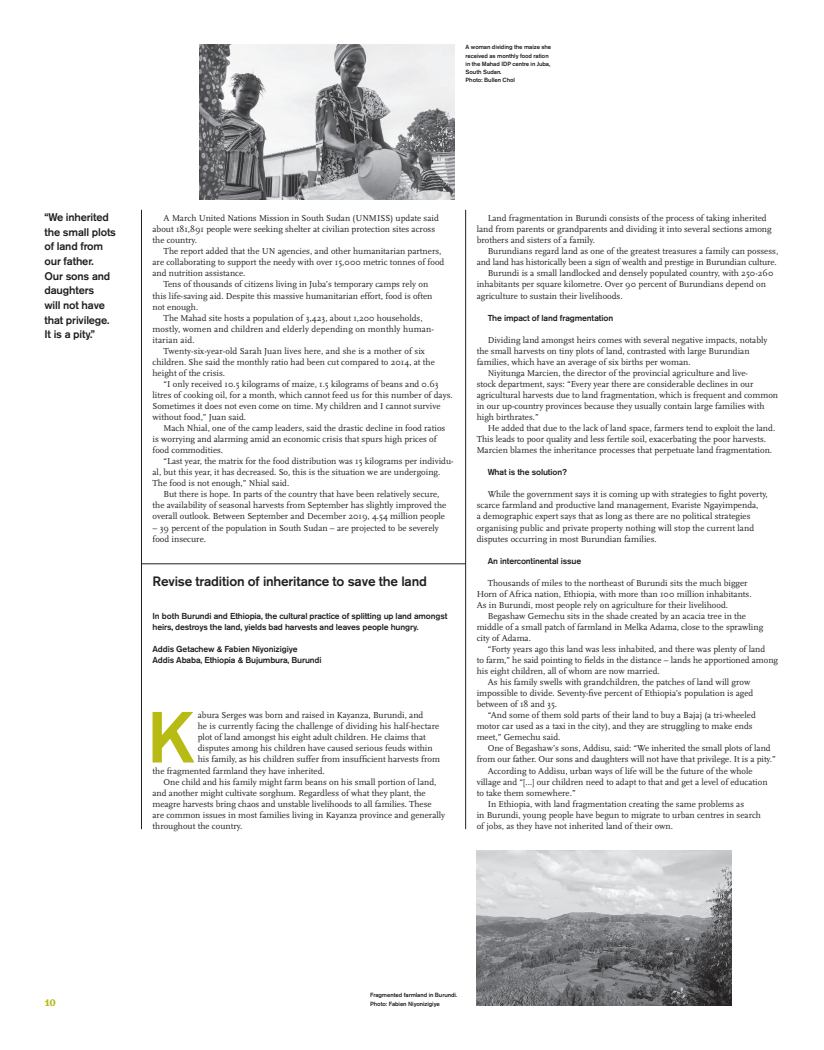
<style>
.page{position:relative;width:824px;height:1050px;background:#fff}
.page>*{position:absolute;margin:0;border:0;box-sizing:border-box;transform-origin:0 0}
.body_initial_ag{font:500 71.5px "Akzidenz Grotesk BE";color:#b8bb14}
.head_1{font:500 13.5px "Akzidenz Grotesk BE";letter-spacing:-.015em;color:#231f20}
.pullquote{font:500 11px/14.6px "Akzidenz Grotesk BE";letter-spacing:-.015em;color:#231f20}
.body{font:9px/11px "Scala";color:#231f20}
.body_initial_ag-2{font:9px "Scala";color:#231f20}
.t1{font:700 8.8px "Belizio";color:#b8bb14}
.subline{font:500 8.6px/11px "Akzidenz Grotesk BE";letter-spacing:-.015em;color:#231f20}
.byline{font:500 8.6px "Akzidenz Grotesk BE";letter-spacing:-.015em;color:#231f20}
.subhead{font:500 8.6px "Akzidenz Grotesk BE";letter-spacing:-.015em;color:#231f20}
.t2{font:500 6px/8.2px "Akzidenz Grotesk BE";letter-spacing:-.015em;color:#231f20}
</style>
<div class="page">
<img style="left:476px;top:850px;width:255px;height:155px">
<img style="left:199px;top:44px;width:255px;height:155px">
<hr style="left:465px;top:210px;width:1px;height:618px;background:#231f20">
<hr style="left:141px;top:210px;width:1px;height:618px;background:#231f20">
<hr style="left:141px;top:563px;width:324px;height:1px;background:#231f20">
<p class="t2" style="left:465px;top:43px;width:87px">A woman dividing the maize she received as monthly food ration in the Mahad IDP centre in Juba,<br>South Sudan.<br>Photo: Bullen Chol</p>
<p class="pullquote" style="left:44px;top:210px;width:73px">“We inherited the small plots of land from our father.<br>Our sons and daughters<br>will not have that privilege.<br>It is a pity.”</p>
<p class="body" style="left:152px;top:213px;width:288px;text-indent:11px">A March United Nations Mission in South Sudan (UNMISS) update said about 181,891 people were seeking shelter at civilian protection sites across the country.</p>
<p class="body" style="left:152px;top:246px;width:293px;text-indent:11px">The report added that the UN agencies, and other humanitarian partners, are collaborating to support the needy with over 15,000 metric tonnes of food and nutrition assistance.</p>
<p class="body" style="left:152px;top:279px;width:281px;text-indent:11px">Tens of thousands of citizens living in Juba’s temporary camps rely on this life-saving aid. Despite this massive humanitarian effort, food is often not enough.</p>
<p class="body" style="left:152px;top:312px;width:283px;text-indent:11px">The Mahad site hosts a population of 3,423, about 1,200 households, mostly, women and children and elderly depending on monthly human&shy;itarian aid.</p>
<p class="body" style="left:152px;top:345px;width:284px;text-indent:11px">Twenty-six-year-old Sarah Juan lives here, and she is a mother of six children. She said the monthly ratio had been cut compared to 2014, at the height of the crisis.</p>
<p class="body" style="left:152px;top:378px;width:302px;text-indent:11px">“I only received 10.5 kilograms of maize, 1.5 kilograms of beans and 0.63 litres of cooking oil, for a month, which cannot feed us for this number of days.<br>Sometimes it does not even come on time. My children and I cannot survive without food,” Juan said.</p>
<p class="body" style="left:152px;top:423px;width:294px;text-indent:11px">Mach Nhial, one of the camp leaders, said the drastic decline in food ratios is worrying and alarming amid an economic crisis that spurs high prices of food commodities.</p>
<p class="body" style="left:152px;top:456px;width:302px;text-indent:11px">“Last year, the matrix for the food distribution was 15 kilograms per individu&shy;al, but this year, it has decreased. So, this is the situation we are undergoing.<br>The food is not enough,” Nhial said.</p>
<p class="body" style="left:152px;top:489px;width:295px;text-align:center">But there is hope. In parts of the country that have been relatively secure,<br>the availability of seasonal harvests from September has slightly improved the overall outlook. Between September and December 2019, 4.54 million people</p>
<p class="body" style="left:152px;top:522px;width:288px">– 39 percent of the population in South Sudan – are projected to be severely food insecure.</p>
<p class="head_1" style="left:152px;top:572px;width:276px">Revise tradition of inheritance to save the land</p>
<p class="subline" style="left:152px;top:610px;width:296px">In both Burundi and Ethiopia, the cultural practice of splitting up land amongst heirs, destroys the land, yields bad harvests and leaves people hungry.</p>
<p class="byline" style="left:152px;top:643px;width:146px">Addis Getachew &amp; Fabien Niyonizigiye</p>
<p class="byline" style="left:152px;top:654px;width:171px">Addis Ababa, Ethiopia &amp; Bujumbura, Burundi</p>
<p class="body_initial_ag" style="left:147px;top:693px;width:49px">K</p>
<p class="body_initial_ag-2" style="left:198px;top:710px;width:227px">abura Serges was born and raised in Kayanza, Burundi, and</p>
<p class="body_initial_ag-2" style="left:198px;top:721px;width:243px">he is currently facing the challenge of dividing his half-hectare</p>
<p class="body_initial_ag-2" style="left:198px;top:732px;width:229px">plot of land amongst his eight adult children. He claims that</p>
<p class="body_initial_ag-2" style="left:198px;top:743px;width:236px">disputes among his children have caused serious feuds within</p>
<p class="body_initial_ag-2" style="left:198px;top:754px;width:244px">his family, as his children suffer from insufficient harvests from</p>
<p class="body_initial_ag-2" style="left:152px;top:765px;width:174px">the fragmented farmland they have inherited.</p>
<p class="body" style="left:152px;top:776px;width:294px;text-indent:11px">One child and his family might farm beans on his small portion of land, and another might cultivate sorghum. Regardless of what they plant, the meagre harvests bring chaos and unstable livelihoods to all families. These are common issues in most families living in Kayanza province and generally throughout the country.</p>
<p class="body" style="left:476px;top:213px;width:296px;text-indent:11px">Land fragmentation in Burundi consists of the process of taking inherited land from parents or grandparents and dividing it into several sections among brothers and sisters of a family.</p>
<p class="body" style="left:476px;top:246px;width:303px;text-align:right">Burundians regard land as one of the greatest treasures a family can possess, and land has historically been a sign of wealth and prestige in Burundian culture.</p>
<p class="body" style="left:476px;top:268px;width:298px;text-indent:11px">Burundi is a small landlocked and densely populated country, with 250-260 inhabitants per square kilometre. Over 90 percent of Burundians depend on agriculture to sustain their livelihoods.</p>
<p class="subhead" style="left:487px;top:312px;width:127px">The impact of land fragmentation</p>
<p class="body" style="left:476px;top:334px;width:292px;text-indent:11px">Dividing land amongst heirs comes with several negative impacts, notably the small harvests on tiny plots of land, contrasted with large Burundian families, which have an average of six births per woman.</p>
<p class="body" style="left:476px;top:367px;width:303px;text-indent:11px">Niyitunga Marcien, the director of the provincial agriculture and live-<br>stock department, says: “Every year there are considerable declines in our agricultural harvests due to land fragmentation, which is frequent and common in our up-country provinces because they usually contain large families with high birthrates.”</p>
<p class="body" style="left:476px;top:423px;width:300px;text-indent:11px">He added that due to the lack of land space, farmers tend to exploit the land.<br>This leads to poor quality and less fertile soil, exacerbating the poor harvests.<br>Marcien blames the inheritance processes that perpetuate land fragmentation.</p>
<p class="subhead" style="left:487px;top:467px;width:81px">What is the solution?</p>
<p class="body" style="left:476px;top:489px;width:292px;text-indent:11px">While the government says it is coming up with strategies to fight poverty, scarce farmland and productive land management, Evariste Ngayimpenda,<br>a demographic expert says that as long as there are no political strategies organising public and private property nothing will stop the current land disputes occurring in most Burundian families.</p>
<p class="subhead" style="left:487px;top:555px;width:95px">An intercontinental issue</p>
<p class="body" style="left:476px;top:577px;width:276px;text-indent:11px">Thousands of miles to the northeast of Burundi sits the much bigger<br>Horn of Africa nation, Ethiopia, with more than 100 million inhabitants.<br>As in Burundi, most people rely on agriculture for their livelihood.</p>
<p class="body" style="left:476px;top:610px;width:288px;text-indent:11px">Begashaw Gemechu sits in the shade created by an acacia tree in the middle of a small patch of farmland in Melka Adama, close to the sprawling city of Adama.</p>
<p class="body" style="left:476px;top:643px;width:303px;text-indent:11px">“Forty years ago this land was less inhabited, and there was plenty of land<br>to farm,” he said pointing to fields in the distance – lands he apportioned among his eight children, all of whom are now married.</p>
<p class="body" style="left:476px;top:677px;width:278px;text-indent:11px">As his family swells with grandchildren, the patches of land will grow impossible to divide. Seventy-five percent of Ethiopia’s population is aged between of 18 and 35.</p>
<p class="body" style="left:476px;top:710px;width:280px;text-indent:11px">“And some of them sold parts of their land to buy a Bajaj (a tri-wheeled motor car used as a taxi in the city), and they are struggling to make ends meet,” Gemechu said.</p>
<p class="body" style="left:476px;top:743px;width:300px;text-indent:11px">One of Begashaw’s sons, Addisu, said: “We inherited the small plots of land from our father. Our sons and daughters will not have that privilege. It is a pity.”</p>
<p class="body" style="left:476px;top:765px;width:292px;text-indent:11px">According to Addisu, urban ways of life will be the future of the whole village and “[…] our children need to adapt to that and get a level of education to take them somewhere.”</p>
<p class="body" style="left:476px;top:798px;width:286px;text-indent:11px">In Ethiopia, with land fragmentation creating the same problems as<br>in Burundi, young people have begun to migrate to urban centres in search of jobs, as they have not inherited land of their own.</p>
<p class="t1" style="left:44px;top:996px;width:13px">10</p>
<p class="t2" style="left:370px;top:990px;width:88px">Fragmented farmland in Burundi.</p>
<p class="t2" style="left:370px;top:999px;width:71px">Photo: Fabien Niyonizigiye</p>
</div>
